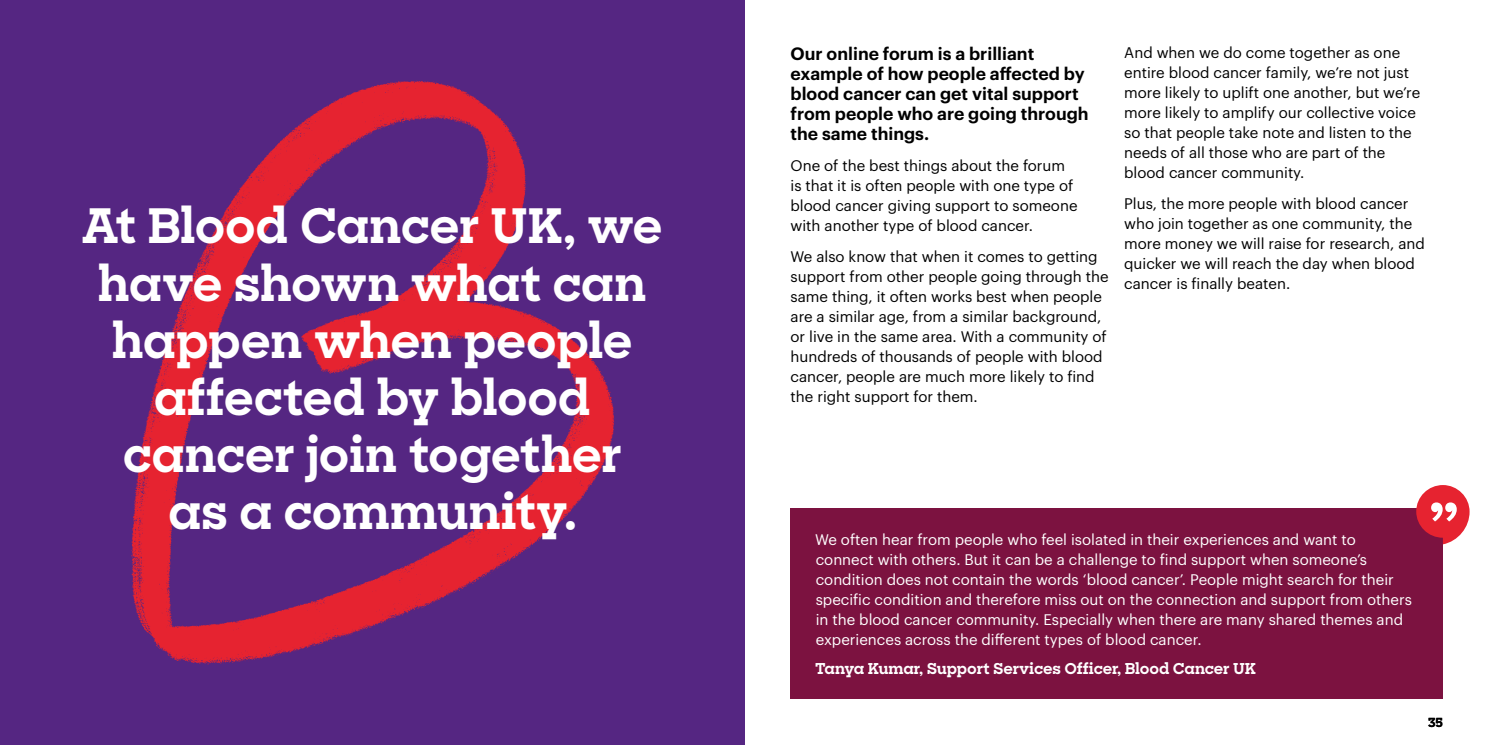
<style>
.page{position:relative;width:1489px;height:745px;background:#fff}
.page>*{position:absolute;margin:0;border:0;box-sizing:border-box;transform-origin:0 0}
.t1{font:700 61.75px "Sharp Slab";color:#fff}
.t2{font:700 47.5px/57px "Sharp Slab";letter-spacing:-.01em;color:#fff;text-align:center}
.t3{font:600 17.5px/20px "Graphik";color:#000}
.t4{font:15px/20px "Graphik";color:#000}
.t5{font:15px/20px "Graphik";color:#fff}
.t6{font:700 15px "Sharp Slab";letter-spacing:-.01em;color:#fff}
.t7{font:700 12.5px "Sharp Slab";color:#000}
</style>
<div class="page">
<div style="left:0;top:0;width:744px;height:744px;background:#552682"></div>
<div style="left:790px;top:508px;width:652px;height:190px;background:#7c1240"></div>
<img style="left:131px;top:80px;width:483px;height:585px">
<svg style="left:1416px;top:485px;width:53px;height:59px"></svg>
<h2 class="t2" style="left:82px;top:196px;width:582px">At Blood Cancer UK, we have shown what can happen when people affected by blood cancer join together<br>as a community.</h2>
<p class="t3" style="left:790px;top:42px;width:299px">Our online forum is a brilliant example of how people affected by blood cancer can get vital support from people who are going through the same things.</p>
<p class="t4" style="left:790px;top:154px;width:288px">One of the best things about the forum is that it is often people with one type of blood cancer giving support to someone with another type of blood cancer.</p>
<p class="t4" style="left:790px;top:245px;width:319px">We also know that when it comes to getting support from other people going through the same thing, it often works best when people are a similar age, from a similar background, or live in the same area. With a community of hundreds of thousands of people with blood cancer, people are much more likely to find the right support for them.</p>
<p class="t4" style="left:1124px;top:41px;width:297px">And when we do come together as one entire blood cancer family, we’re not just more likely to uplift one another, but we’re more likely to amplify our collective voice so that people take note and listen to the needs of all those who are part of the blood cancer community.</p>
<p class="t4" style="left:1124px;top:192px;width:302px">Plus, the more people with blood cancer who join together as one community, the more money we will raise for research, and quicker we will reach the day when blood cancer is finally beaten.</p>
<h1 class="t1" style="left:1428px;top:481px;width:32px">”</h1>
<p class="t5" style="left:815px;top:528px;width:598px">We often hear from people who feel isolated in their experiences and want to connect with others. But it can be a challenge to find support when someone’s condition does not contain the words ‘blood cancer’. People might search for their specific condition and therefore miss out on the connection and support from others in the blood cancer community. Especially when there are many shared themes and experiences across the different types of blood cancer.</p>
<p class="t6" style="left:815px;top:657px;width:442px">Tanya Kumar, Support Services Officer, Blood Cancer UK</p>
<p class="t7" style="left:1427px;top:712px;width:16px">35</p>
</div>
